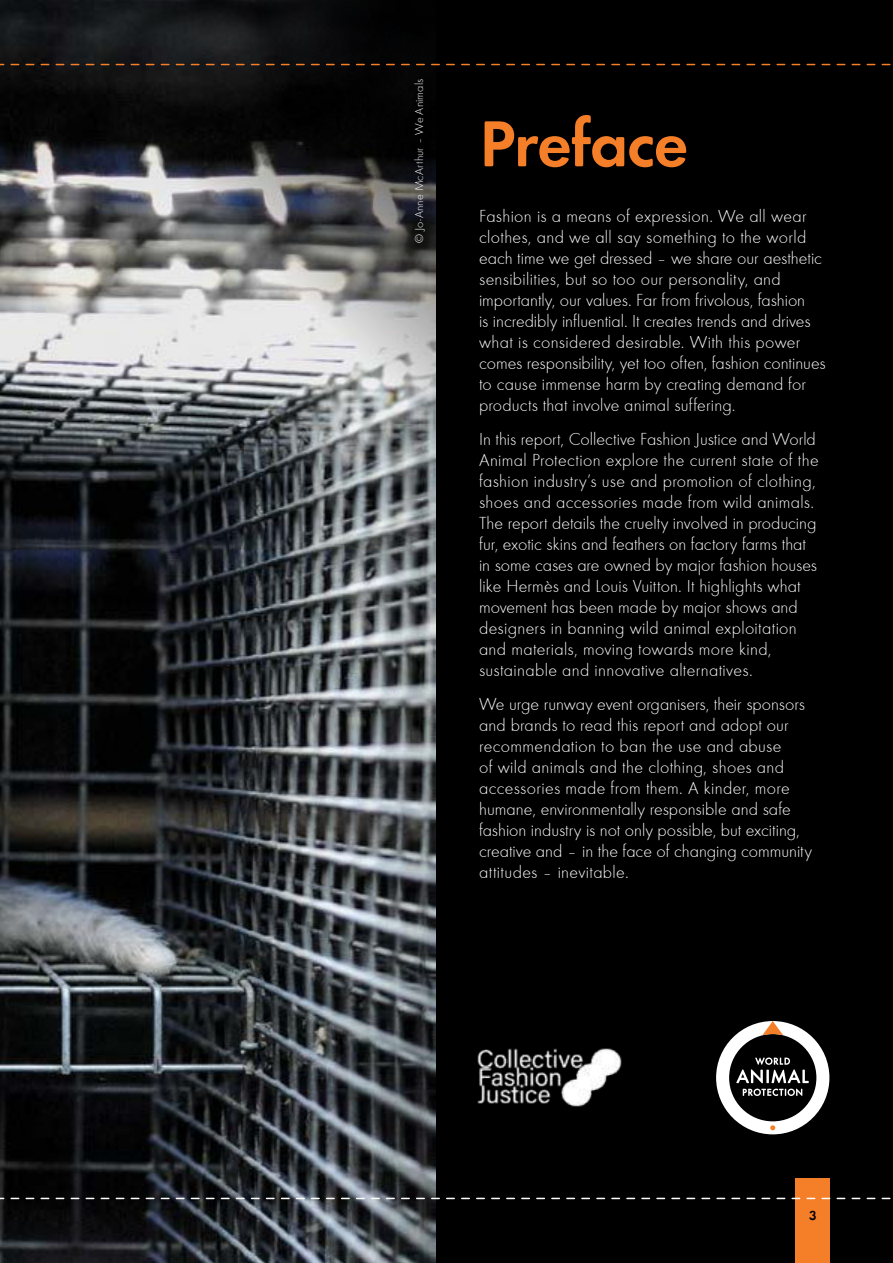
<style>
.page{position:relative;width:893px;height:1263px;background:#000}
.page>*{position:absolute;margin:0;border:0;box-sizing:border-box;transform-origin:0 0}
.t1{font:600 67.5px "Futura Round";letter-spacing:-.02em;color:#f57f29}
.t2{font:300 18px/21px "Futura Round";letter-spacing:.005em;color:#fff}
.t3{font:600 13.5px "Futura Round";color:#000}
.t4{font:300 12px "Futura Round";letter-spacing:.015em;color:#fff}
</style>
<div class="page">
<img style="left:0;top:437px;width:436px;height:826px">
<svg style="left:0;top:0;width:436px;height:437px"></svg>
<img style="left:477px;top:1048px;width:145px;height:59px">
<svg style="left:716px;top:1021px;width:113px;height:113px"></svg>
<div style="left:409px;top:73px;width:25px;height:180px;background:#000;opacity:.75"></div>
<div style="left:796px;top:1178px;width:34px;height:85px;background:#f57f29"></div>
<svg style="left:0;top:64px;width:891px;height:1px"></svg>
<svg style="left:0;top:1198px;width:891px;height:1px"></svg>
<p class="t4" style="left:414px;top:243px;width:166px;rotate:-90deg">© Jo-Anne McArthur – We Animals</p>
<h1 class="t1" style="left:479px;top:115px;width:211px">Preface</h1>
<p class="t2" style="left:479px;top:207px;width:348px">Fashion is a means of expression. We all wear clothes, and we all say something to the world each time we get dressed – we share our aesthetic sensibilities, but so too our personality, and importantly, our values. Far from frivolous, fashion<br>is incredibly influential. It creates trends and drives what is considered desirable. With this power comes responsibility, yet too often, fashion continues to cause immense harm by creating demand for products that involve animal suffering.</p>
<p class="t2" style="left:479px;top:430px;width:341px">In this report, Collective Fashion Justice and World Animal Protection explore the current state of the fashion industry’s use and promotion of clothing, shoes and accessories made from wild animals.<br>The report details the cruelty involved in producing fur, exotic skins and feathers on factory farms that in some cases are owned by major fashion houses like Hermès and Louis Vuitton. It highlights what movement has been made by major shows and designers in banning wild animal exploitation and materials, moving towards more kind, sustainable and innovative alternatives.</p>
<p class="t2" style="left:479px;top:694px;width:334px">We urge runway event organisers, their sponsors and brands to read this report and adopt our recommendation to ban the use and abuse<br>of wild animals and the clothing, shoes and accessories made from them. A kinder, more humane, environmentally responsible and safe fashion industry is not only possible, but exciting, creative and – in the face of changing community attitudes – inevitable.</p>
<p class="t3" style="left:809px;top:1210px;width:9px">3</p>
</div>
